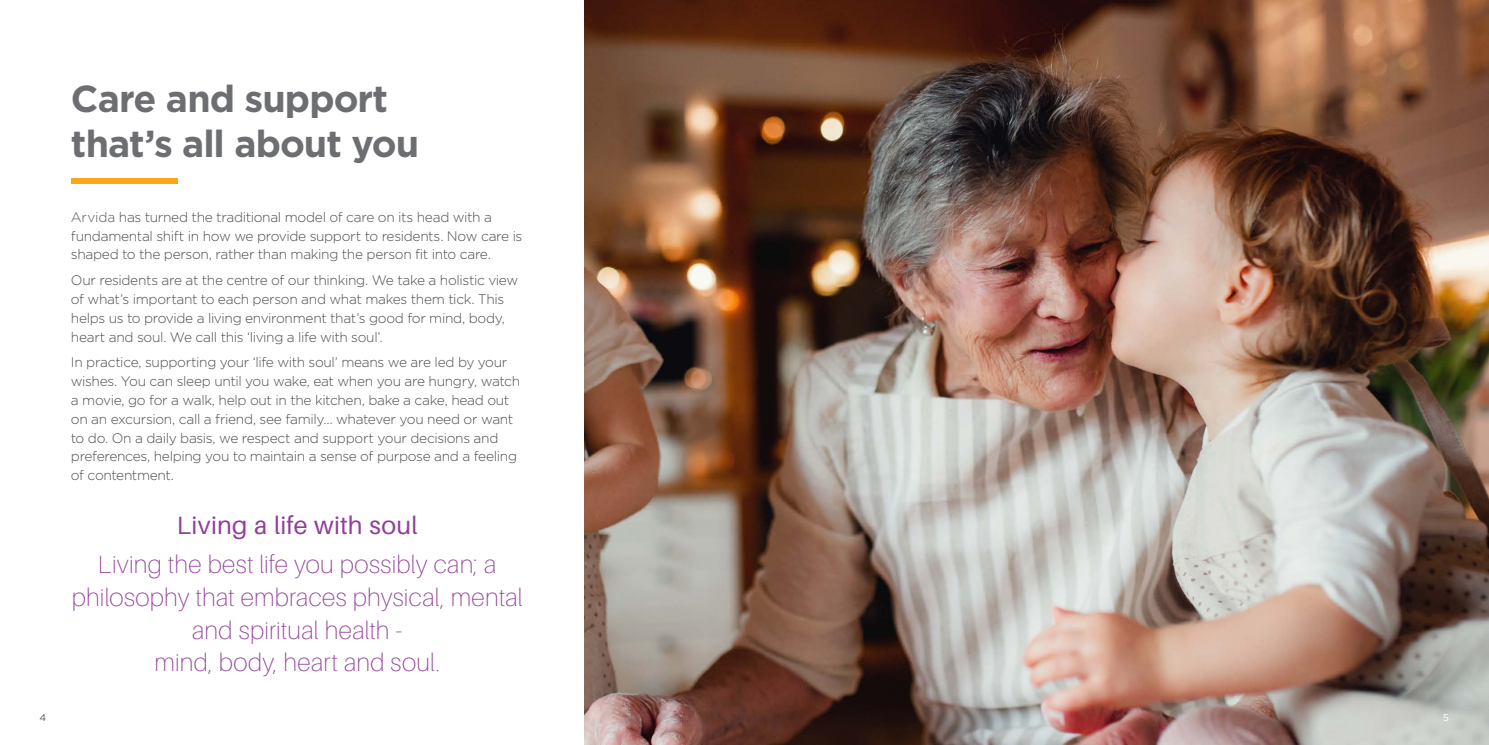
<style>
.page{position:relative;width:1489px;height:745px;background:#fff}
.page>*{position:absolute;margin:0;border:0;box-sizing:border-box;transform-origin:0 0}
.t1{font:700 37.5px/45px "Gotham";letter-spacing:-.025em;color:#6d6e71}
.t2{font:100 25px/32.5px "Aileron";letter-spacing:.01em;color:#903f98;text-align:center}
.t3{font:25px "Aileron";letter-spacing:.01em;color:#903f98}
.t4{font:300 13.75px/18.8px "Gotham";letter-spacing:-.025em;color:#4d4d4f}
.t5{font:10px "Gotham";color:#58595b}
.t6{font:10px "Gotham";color:#fff}
.s1{color:#58595b}
</style>
<div class="page">
<img style="left:584px;top:0;width:904px;height:744px">
<div style="left:71px;top:178px;width:106px;height:5px;background:#faa61a"></div>
<h1 class="t1" style="left:71px;top:75px;width:349px">Care and support that’s all about you</h1>
<p class="t4" style="left:71px;top:207px;width:453px"><span class="s1">Arvida</span> has turned the traditional model of care on its head with a fundamental shift in how we provide support to residents. Now care is shaped to the person, rather than making the person fit into care.</p>
<p class="t4" style="left:71px;top:270px;width:449px">Our residents are at the centre of our thinking. We take a holistic view of what’s important to each person and what makes them tick. This helps us to provide a living environment that’s good for mind, body, heart and soul. We call this ‘living a life with soul’.</p>
<p class="t4" style="left:71px;top:352px;width:450px">In practice, supporting your ‘life with soul’ means we are led by your wishes. You can sleep until you wake, eat when you are hungry, watch a movie, go for a walk, help out in the kitchen, bake a cake, head out on an excursion, call a friend, see family… whatever you need or want to do. On a daily basis, we respect and support your decisions and preferences, helping you to maintain a sense of purpose and a feeling of contentment.</p>
<h2 class="t3" style="left:177px;top:511px;width:242px">Living a life with soul</h2>
<h2 class="t2" style="left:72px;top:548px;width:452px">Living the best life you possibly can; a philosophy that embraces physical, mental and spiritual health -<br>mind, body, heart and soul.</h2>
<p class="t5" style="left:39px;top:710px;width:8px">4</p>
<p class="t6" style="left:1442px;top:710px;width:8px">5</p>
</div>
